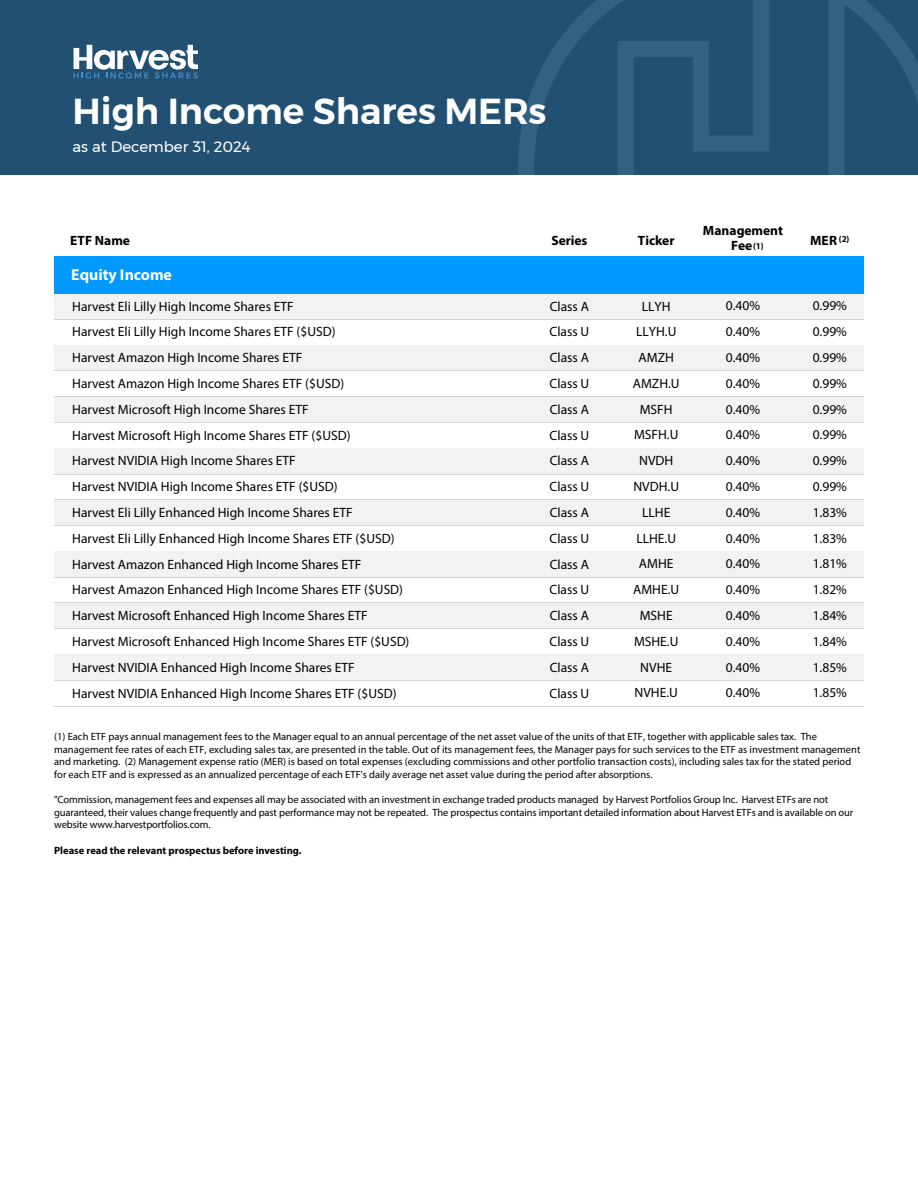
<style>
.page{position:relative;width:918px;height:1188px;background:#fff}
.page>*{position:absolute;margin:0;border:0;box-sizing:border-box;transform-origin:0 0}
.t1{font:600 36px "Montserrat";color:#fff}
.t2{font:700 15.9px "Myriad Pro";color:#fff}
.t3{font:15px "Montserrat";color:#fff}
.t4{font:13.5px/25.8px "Myriad Pro";color:#000;text-align:justify}
.t5{font:700 13.5px/15px "Myriad Pro";color:#000}
.t6{font:10.5px/12.6px "Myriad Pro";color:#000}
.t7{font:700 10.5px "Myriad Pro";color:#000}
.s1{font-size:9px}
</style>
<div class="page">
<div style="left:0;top:0;width:918px;height:175px;background:#215072"></div>
<svg style="left:518px;top:0;width:400px;height:175px"></svg>
<svg style="left:74px;top:45px;width:124px;height:33px"></svg>
<div style="left:54px;top:294px;width:810px;height:25px;background:#f2f2f2"></div>
<hr style="left:54px;top:319px;width:810px;height:1px;background:#d4d4d4">
<div style="left:54px;top:345px;width:810px;height:26px;background:#f2f2f2"></div>
<hr style="left:54px;top:371px;width:810px;height:1px;background:#d4d4d4">
<div style="left:54px;top:397px;width:810px;height:25px;background:#f2f2f2"></div>
<hr style="left:54px;top:422px;width:810px;height:1px;background:#d4d4d4">
<hr style="left:54px;top:448px;width:810px;height:1px;background:#d4d4d4">
<div style="left:54px;top:449px;width:810px;height:25px;background:#f2f2f2"></div>
<hr style="left:54px;top:474px;width:810px;height:1px;background:#d4d4d4">
<div style="left:54px;top:500px;width:810px;height:25px;background:#f2f2f2"></div>
<hr style="left:54px;top:525px;width:810px;height:1px;background:#d4d4d4">
<hr style="left:54px;top:551px;width:810px;height:1px;background:#d4d4d4">
<div style="left:54px;top:552px;width:810px;height:25px;background:#f2f2f2"></div>
<hr style="left:54px;top:577px;width:810px;height:1px;background:#d4d4d4">
<div style="left:54px;top:603px;width:810px;height:25px;background:#f2f2f2"></div>
<hr style="left:54px;top:628px;width:810px;height:1px;background:#d4d4d4">
<hr style="left:54px;top:654px;width:810px;height:1px;background:#d4d4d4">
<div style="left:54px;top:655px;width:810px;height:25px;background:#f2f2f2"></div>
<hr style="left:54px;top:680px;width:810px;height:1px;background:#d4d4d4">
<hr style="left:54px;top:706px;width:810px;height:1px;background:#d4d4d4">
<div style="left:54px;top:256px;width:810px;height:38px;background:#09f"></div>
<h1 class="t1" style="left:73px;top:83px;width:475px">High Income Shares MERs</h1>
<p class="t3" style="left:73px;top:135px;width:180px">as at December 31, 2024</p>
<p class="t5" style="left:70px;top:232px;width:61px">ETF Name</p>
<p class="t5" style="left:551px;top:232px;width:38px">Series</p>
<p class="t5" style="left:638px;top:232px;width:38px">Ticker</p>
<p class="t5" style="left:731px;top:223px;width:54px;text-indent:-28px">Management<br>Fee<span class="s1">(1)</span></p>
<p class="t5" style="left:810px;top:232px;width:41px">MER <sup>(2)</sup></p>
<p class="t2" style="left:71px;top:264px;width:102px">Equity Income</p>
<p class="t4" style="left:72px;top:293px;width:339px;text-align:left">Harvest Eli Lilly High Income Shares ETF<br>Harvest Eli Lilly High Income Shares ETF ($USD)<br>Harvest Amazon High Income Shares ETF<br>Harvest Amazon High Income Shares ETF ($USD)<br>Harvest Microsoft High Income Shares ETF<br>Harvest Microsoft High Income Shares ETF ($USD)<br>Harvest NVIDIA High Income Shares ETF<br>Harvest NVIDIA High Income Shares ETF ($USD)<br>Harvest Eli Lilly Enhanced High Income Shares ETF<br>Harvest Eli Lilly Enhanced High Income Shares ETF ($USD)<br>Harvest Amazon Enhanced High Income Shares ETF<br>Harvest Amazon Enhanced High Income Shares ETF ($USD)<br>Harvest Microsoft Enhanced High Income Shares ETF Harvest Microsoft Enhanced High Income Shares ETF ($USD)<br>Harvest NVIDIA Enhanced High Income Shares ETF<br>Harvest NVIDIA Enhanced High Income Shares ETF ($USD)</p>
<p class="t4" style="left:550px;top:293px;width:41px">Class A Class U Class A Class U Class A Class U Class A Class U Class A Class U Class A Class U Class A Class U Class A Class U</p>
<p class="t4" style="left:633px;top:293px;width:48px;text-align:center">LLYH<br>LLYH.U<br>AMZH<br>AMZH.U<br>MSFH<br>MSFH.U<br>NVDH<br>NVDH.U<br>LLHE<br>LLHE.U<br>AMHE<br>AMHE.U<br>MSHE<br>MSHE.U<br>NVHE<br>NVHE.U</p>
<p class="t4" style="left:726px;top:293px;width:36px">0.40% 0.40% 0.40% 0.40% 0.40% 0.40% 0.40% 0.40% 0.40% 0.40% 0.40% 0.40% 0.40% 0.40% 0.40% 0.40%</p>
<p class="t4" style="left:813px;top:293px;width:36px">0.99% 0.99% 0.99% 0.99% 0.99% 0.99% 0.99% 0.99% 1.83% 1.83% 1.81% 1.82% 1.84% 1.84% 1.85% 1.85%</p>
<p class="t6" style="left:54px;top:730px;width:808px">(1) Each ETF pays annual management fees to the Manager equal to an annual percentage of the net asset value of the units of that ETF, together with applicable sales tax. The management fee rates of each ETF, excluding sales tax, are presented in the table. Out of its management fees, the Manager pays for such services to the ETF as investment management and marketing. (2) Management expense ratio (MER) is based on total expenses (excluding commissions and other portfolio transaction costs), including sales tax for the stated period for each ETF and is expressed as an annualized percentage of each ETF's daily average net asset value during the period after absorptions.</p>
<p class="t6" style="left:54px;top:793px;width:801px">"Commission, management fees and expenses all may be associated with an investment in exchange traded products managed by Harvest Portfolios Group Inc. Harvest ETFs are not guaranteed, their values change frequently and past performance may not be repeated. The prospectus contains important detailed information about Harvest ETFs and is available on our website www.harvestportfolios.com.</p>
<p class="t7" style="left:54px;top:843px;width:249px">Please read the relevant prospectus before investing.</p>
</div>
